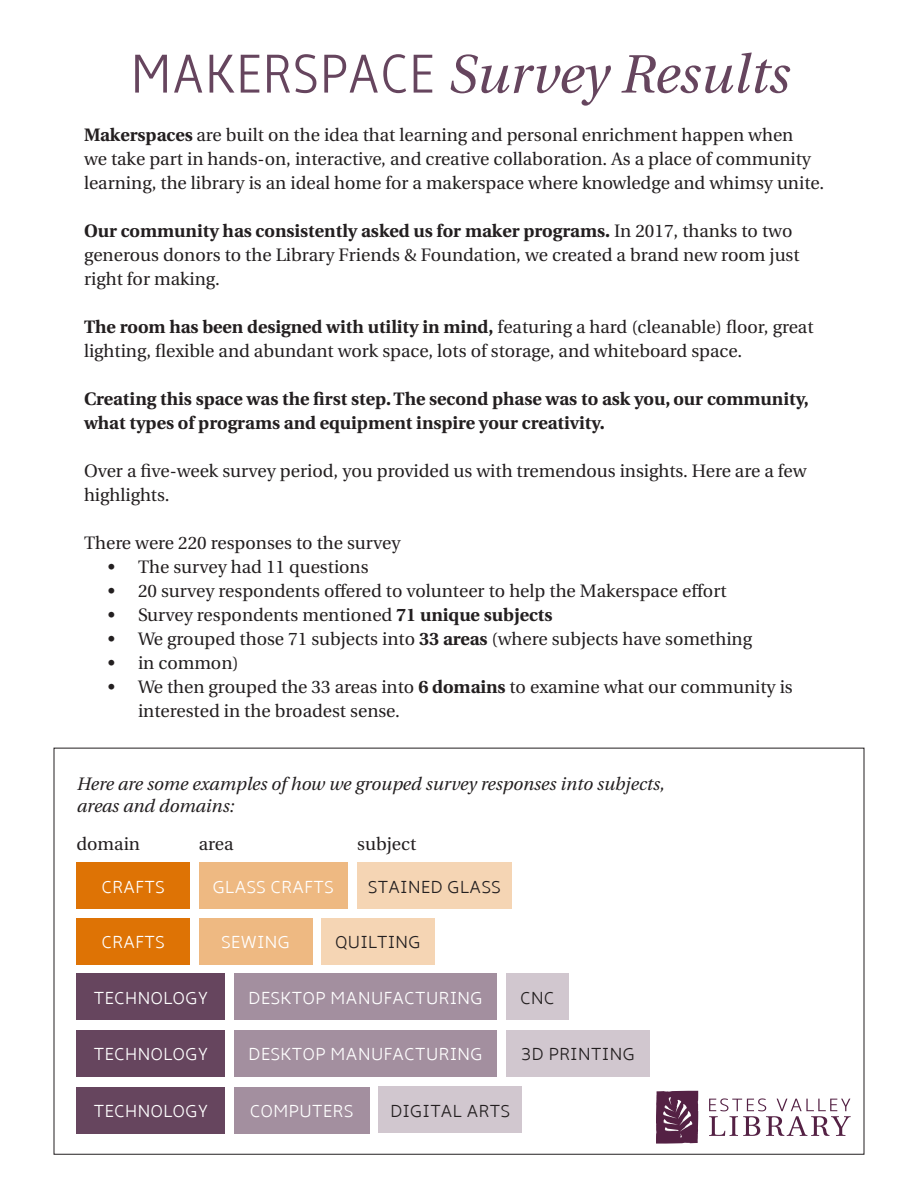
<style>
.page{position:relative;width:918px;height:1188px;background:#fff}
.page>*{position:absolute;margin:0;border:0;box-sizing:border-box;transform-origin:0 0}
.t1{font:italic 54px "Heuristica";color:#66455e}
.t2{font:18px/24px "Heuristica";color:#231f20}
.t3{font:700 18px/24px "Heuristica";color:#231f20}
.t4{font:300 18px "Amble";color:#fff}
.t5{font:italic 18px/21.6px "Heuristica";color:#231f20}
.t6{font:300 18px "Amble";color:#231f20}
.s1{font-family:"Amble";font-weight:300;font-style:normal;font-stretch:condensed;font-size:57px}
.s2{font-weight:700}
</style>
<div class="page">
<svg style="left:656px;top:1091px;width:195px;height:53px"></svg>
<div style="left:234px;top:974px;width:263px;height:46px;background:#a38f9f"></div>
<div style="left:76px;top:974px;width:149px;height:46px;background:#66455e"></div>
<div style="left:506px;top:974px;width:63px;height:46px;background:#d1c7cf"></div>
<div style="left:76px;top:918px;width:114px;height:47px;background:#de7305"></div>
<div style="left:199px;top:918px;width:113px;height:47px;background:#eeb982"></div>
<div style="left:321px;top:918px;width:114px;height:47px;background:#f5d5b4"></div>
<div style="left:234px;top:1030px;width:263px;height:47px;background:#a38f9f"></div>
<div style="left:76px;top:1030px;width:149px;height:47px;background:#66455e"></div>
<div style="left:506px;top:1030px;width:144px;height:47px;background:#d1c7cf"></div>
<div style="left:234px;top:1087px;width:135px;height:47px;background:#a38f9f"></div>
<div style="left:76px;top:1087px;width:149px;height:47px;background:#66455e"></div>
<div style="left:378px;top:1086px;width:144px;height:47px;background:#d1c7cf"></div>
<div style="left:76px;top:862px;width:114px;height:47px;background:#de7305"></div>
<div style="left:199px;top:862px;width:149px;height:47px;background:#eeb982"></div>
<div style="left:357px;top:862px;width:154px;height:47px;background:#f5d5b4"></div>
<h1 class="t1" style="left:130px;top:33px;width:659px"><span class="s1">MAKERSPACE</span> Survey Results</h1>
<p class="t2" style="left:84px;top:123px;width:742px"><span class="s2">Makerspaces</span> are built on the idea that learning and personal enrichment happen when<br>we take part in hands-on, interactive, and creative collaboration. As a place of community learning, the library is an ideal home for a makerspace where knowledge and whimsy unite.</p>
<p class="t2" style="left:84px;top:219px;width:717px"><span class="s2">Our community has consistently asked us for maker programs.</span> In 2017, thanks to two generous donors to the Library Friends &amp; Foundation, we created a brand new room just right for making.</p>
<p class="t2" style="left:84px;top:315px;width:731px"><span class="s2">The room has been designed with utility in mind,</span> featuring a hard (cleanable) floor, great lighting, flexible and abundant work space, lots of storage, and whiteboard space.</p>
<p class="t3" style="left:84px;top:386px;width:726px">Creating this space was the first step. The second phase was to ask you, our community, what types of programs and equipment inspire your creativity.</p>
<p class="t2" style="left:84px;top:459px;width:724px">Over a five-week survey period, you provided us with tremendous insights. Here are a few highlights.</p>
<p class="t2" style="left:84px;top:531px;width:318px">There were 220 responses to the survey</p>
<p class="t2" style="left:108px;top:555px;width:262px">• The survey had 11 questions</p>
<p class="t2" style="left:108px;top:579px;width:620px">• 20 survey respondents offered to volunteer to help the Makerspace effort</p>
<p class="t2" style="left:108px;top:603px;width:446px">• Survey respondents mentioned <span class="s2">71 unique subjects</span></p>
<p class="t2" style="left:108px;top:627px;width:646px">• We grouped those 71 subjects into <span class="s2">33 areas</span> (where subjects have something</p>
<p class="t2" style="left:108px;top:651px;width:132px">• in common)</p>
<p class="t2" style="left:138px;top:675px;width:656px;text-indent:-30px">• We then grouped the 33 areas into <span class="s2">6 domains</span> to examine what our community is interested in the broadest sense.</p>
<p class="t5" style="left:76px;top:772px;width:589px">Here are some examples of how we grouped survey responses into subjects, areas and domains:</p>
<p class="t2" style="left:76px;top:832px;width:65px">domain</p>
<p class="t2" style="left:199px;top:832px;width:36px">area</p>
<p class="t2" style="left:357px;top:832px;width:60px">subject</p>
<p class="t4" style="left:101px;top:876px;width:65px">CRAFTS</p>
<p class="t4" style="left:212px;top:876px;width:123px">GLASS CRAFTS</p>
<p class="t6" style="left:368px;top:876px;width:135px">STAINED GLASS</p>
<p class="t4" style="left:101px;top:932px;width:65px">CRAFTS</p>
<p class="t4" style="left:221px;top:932px;width:71px">SEWING</p>
<p class="t6" style="left:335px;top:932px;width:87px">QUILTING</p>
<p class="t4" style="left:94px;top:987px;width:116px">TECHNOLOGY</p>
<p class="t4" style="left:248px;top:987px;width:236px">DESKTOP MANUFACTURING</p>
<p class="t6" style="left:520px;top:987px;width:36px">CNC</p>
<p class="t4" style="left:94px;top:1044px;width:116px">TECHNOLOGY</p>
<p class="t4" style="left:248px;top:1044px;width:236px">DESKTOP MANUFACTURING</p>
<p class="t6" style="left:521px;top:1044px;width:116px">3D PRINTING</p>
<p class="t4" style="left:94px;top:1101px;width:116px">TECHNOLOGY</p>
<p class="t4" style="left:250px;top:1101px;width:105px">COMPUTERS</p>
<p class="t6" style="left:390px;top:1100px;width:122px">DIGITAL ARTS</p>
</div>
